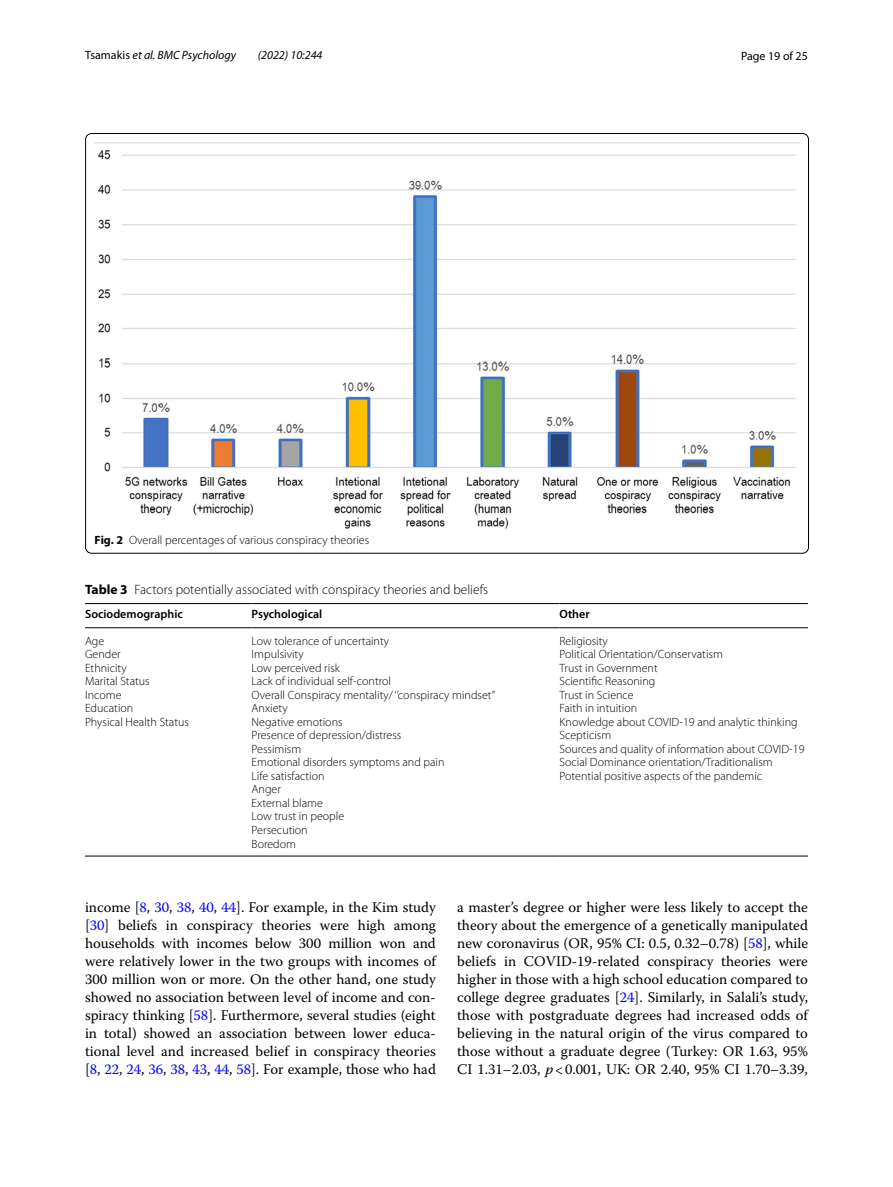
<style>
.page{position:relative;width:893px;height:1187px;background:#fff}
.page>*{position:absolute;margin:0;border:0;box-sizing:border-box;transform-origin:0 0}
.t1{font:14.7px/18px "Warnock Pro";color:#000;text-align:justify}
.t2{font:300 13.5px "Myriad Pro";color:#000}
.t3{font:300 12px/13.5px "Myriad Pro";color:#000}
.t4{font:italic 12px "Myriad Pro";color:#000}
.t5{font:600 12px "Myriad Pro";color:#000}
.t6{font:12px "Myriad Pro";color:#000}
.s1{font-style:normal}
.s2{font-weight:700}
.s3{color:#00f}
.s4{font-style:italic}
</style>
<div class="page">
<img style="left:94px;top:142px;width:706px;height:386px">
<hr style="left:85px;top:603px;width:167px;height:1px;background:#000">
<hr style="left:85px;top:627px;width:167px;height:1px;background:#000">
<hr style="left:252px;top:603px;width:307px;height:1px;background:#000">
<hr style="left:252px;top:627px;width:307px;height:1px;background:#000">
<hr style="left:559px;top:603px;width:249px;height:1px;background:#000">
<hr style="left:559px;top:627px;width:249px;height:1px;background:#000">
<hr style="left:85px;top:855px;width:167px;height:1px;background:#000">
<hr style="left:252px;top:855px;width:307px;height:1px;background:#000">
<hr style="left:559px;top:855px;width:249px;height:1px;background:#000">
<p class="t4" style="left:85px;top:48px;width:152px"><span class="s1">Tsamakis</span> et al. BMC Psychology</p>
<p class="t4" style="left:258px;top:48px;width:66px">(2022) 10:244</p>
<p class="t6" style="left:741px;top:48px;width:68px">Page 19 of 25</p>
<p class="t3" style="left:95px;top:533px;width:276px"><span class="s2">Fig. 2</span> Overall percentages of various conspiracy theories</p>
<p class="t2" style="left:85px;top:582px;width:405px"><span class="s2">Table 3</span> Factors potentially associated with conspiracy theories and beliefs</p>
<p class="t5" style="left:85px;top:606px;width:99px">Sociodemographic</p>
<p class="t5" style="left:252px;top:606px;width:72px">Psychological</p>
<p class="t5" style="left:559px;top:606px;width:32px">Other</p>
<p class="t3" style="left:85px;top:634px;width:105px">Age<br>Gender<br>Ethnicity<br>Marital Status<br>Income<br>Education<br>Physical Health Status</p>
<p class="t3" style="left:252px;top:634px;width:245px">Low tolerance of uncertainty<br>Impulsivity<br>Low perceived risk<br>Lack of individual self-control<br>Overall Conspiracy mentality/ ‘’conspiracy mindset’’<br>Anxiety<br>Negative emotions<br>Presence of depression/distress<br>Pessimism<br>Emotional disorders symptoms and pain<br>Life satisfaction<br>Anger<br>External blame<br>Low trust in people<br>Persecution<br>Boredom</p>
<p class="t3" style="left:559px;top:634px;width:247px">Religiosity<br>Political Orientation/Conservatism<br>Trust in Government<br>Scientific Reasoning<br>Trust in Science<br>Faith in intuition<br>Knowledge about COVID-19 and analytic thinking<br>Scepticism<br>Sources and quality of information about COVID-19<br>Social Dominance orientation/Traditionalism<br>Potential positive aspects of the pandemic</p>
<p class="t1" style="left:85px;top:897px;width:352px">income [<span class="s3">8</span>, <span class="s3">30</span>, <span class="s3">38</span>, <span class="s3">40</span>, <span class="s3">44</span>]. For example, in the Kim study [<span class="s3">30</span>] beliefs in conspiracy theories were high among households with incomes below 300 million won and were relatively lower in the two groups with incomes of 300 million won or more. On the other hand, one study showed no association between level of income and con&shy;spiracy thinking [<span class="s3">58</span>]. Furthermore, several studies (eight in total) showed an association between lower educa&shy;tional level and increased belief in conspiracy theories [<span class="s3">8</span>, <span class="s3">22</span>, <span class="s3">24</span>, <span class="s3">36</span>, <span class="s3">38</span>, <span class="s3">43</span>, <span class="s3">44</span>, <span class="s3">58</span>]. For example, those who had</p>
<p class="t1" style="left:457px;top:897px;width:352px">a master’s degree or higher were less likely to accept the theory about the emergence of a genetically manipulated new coronavirus (OR, 95% CI: 0.5, 0.32–0.78) [<span class="s3">58</span>], while beliefs in COVID-19-related conspiracy theories were higher in those with a high school education compared to college degree graduates [<span class="s3">24</span>]. Similarly, in Salali’s study, those with postgraduate degrees had increased odds of believing in the natural origin of the virus compared to those without a graduate degree (Turkey: OR 1.63, 95% CI 1.31–2.03, <span class="s4">p</span>&lt;0.001, UK: OR 2.40, 95% CI 1.70–3.39,</p>
</div>
